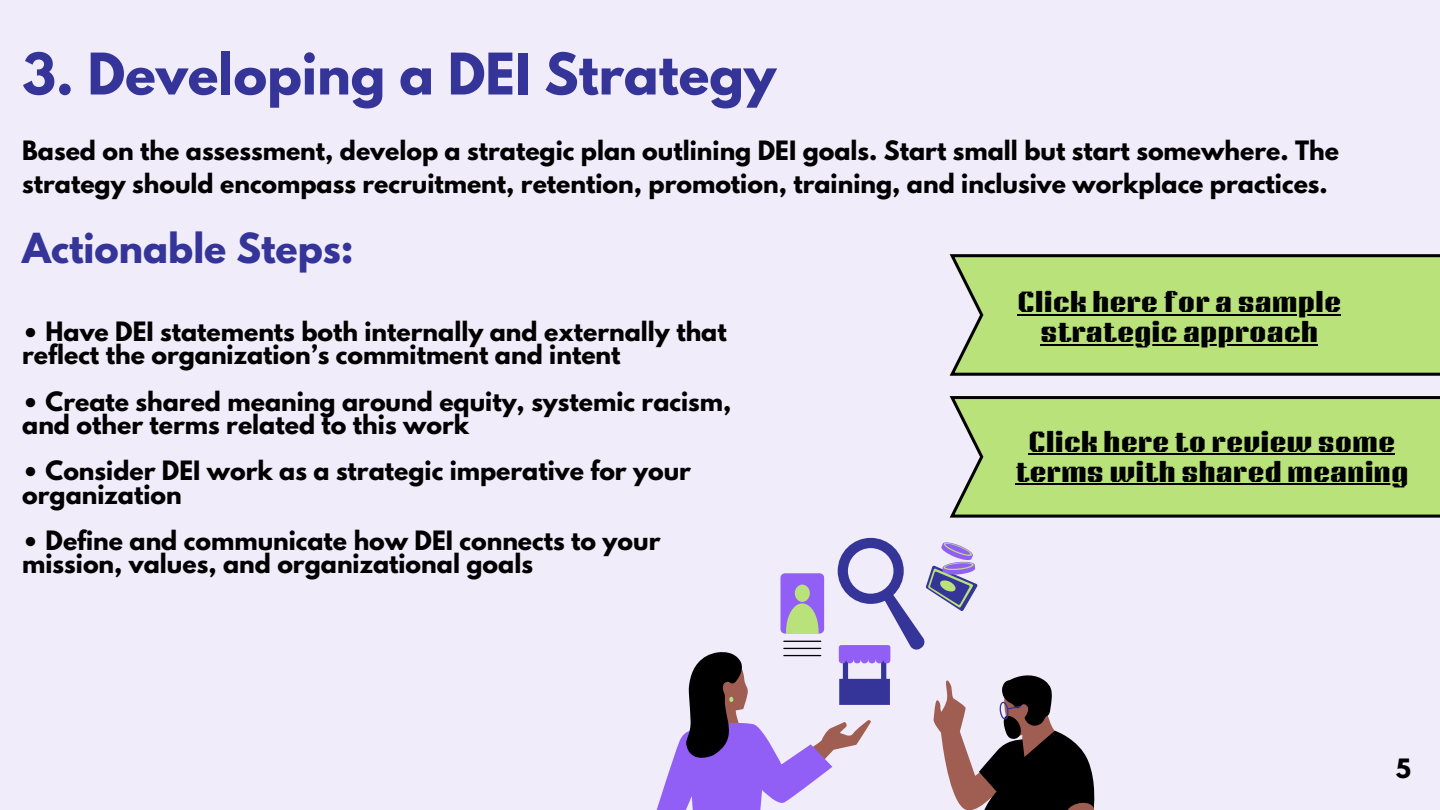
<style>
.page{position:relative;width:1440px;height:810px;background:#f0ecfa}
.page>*{position:absolute;margin:0;border:0;box-sizing:border-box;transform-origin:0 0}
.t1{font:700 50.8px "League Spartan";color:#353499}
.t2{font:700 36.7px "League Spartan";color:#353499}
.t3{font:700 23.6px/23.2px "League Spartan";color:#000}
.t4{font:21.8px "NT Brick Sans";color:#000}
</style>
<div class="page">
<svg style="left:656px;top:538px;width:439px;height:272px"></svg>
<svg style="left:950px;top:254px;width:490px;height:122px;background:#afd376"></svg>
<svg style="left:950px;top:396px;width:490px;height:122px;background:#b1d578"></svg>
<hr style="left:1018px;top:314px;width:323px;height:1px;background:#000">
<hr style="left:1040px;top:344px;width:278px;height:1px;background:#000">
<hr style="left:1029px;top:453px;width:366px;height:2px;background:#000">
<hr style="left:1015px;top:483px;width:394px;height:2px;background:#000">
<h1 class="t1" style="left:22px;top:49px;width:755px">3. Developing a DEI Strategy</h1>
<h3 class="t3" style="left:22px;top:138px;width:1318px;line-height:33px">Based on the assessment, develop a strategic plan outlining DEI goals. Start small but start somewhere. The strategy should encompass recruitment, retention, promotion, training, and inclusive workplace practices.</h3>
<h2 class="t2" style="left:22px;top:230px;width:333px">Actionable Steps:</h2>
<p class="t3" style="left:22px;top:323px;width:706px">• Have DEI statements both internally and externally that reflect the organization’s commitment and intent</p>
<p class="t3" style="left:22px;top:393px;width:711px">• Create shared meaning around equity, systemic racism, and other terms related to this work</p>
<h3 class="t3" style="left:22px;top:462px;width:670px">• Consider DEI work as a strategic imperative for your organization</h3>
<h3 class="t3" style="left:22px;top:532px;width:640px">• Define and communicate how DEI connects to your mission, values, and organizational goals</h3>
<h3 class="t4" style="left:1018px;top:286px;width:325px">Click here for a sample</h3>
<p class="t4" style="left:1040px;top:316px;width:279px">strategic approach</p>
<p class="t4" style="left:1029px;top:425px;width:368px">Click here to review some</p>
<p class="t4" style="left:1015px;top:455px;width:395px">terms with shared meaning</p>
<p class="t3" style="left:1396px;top:760px;width:17px">5</p>
</div>
